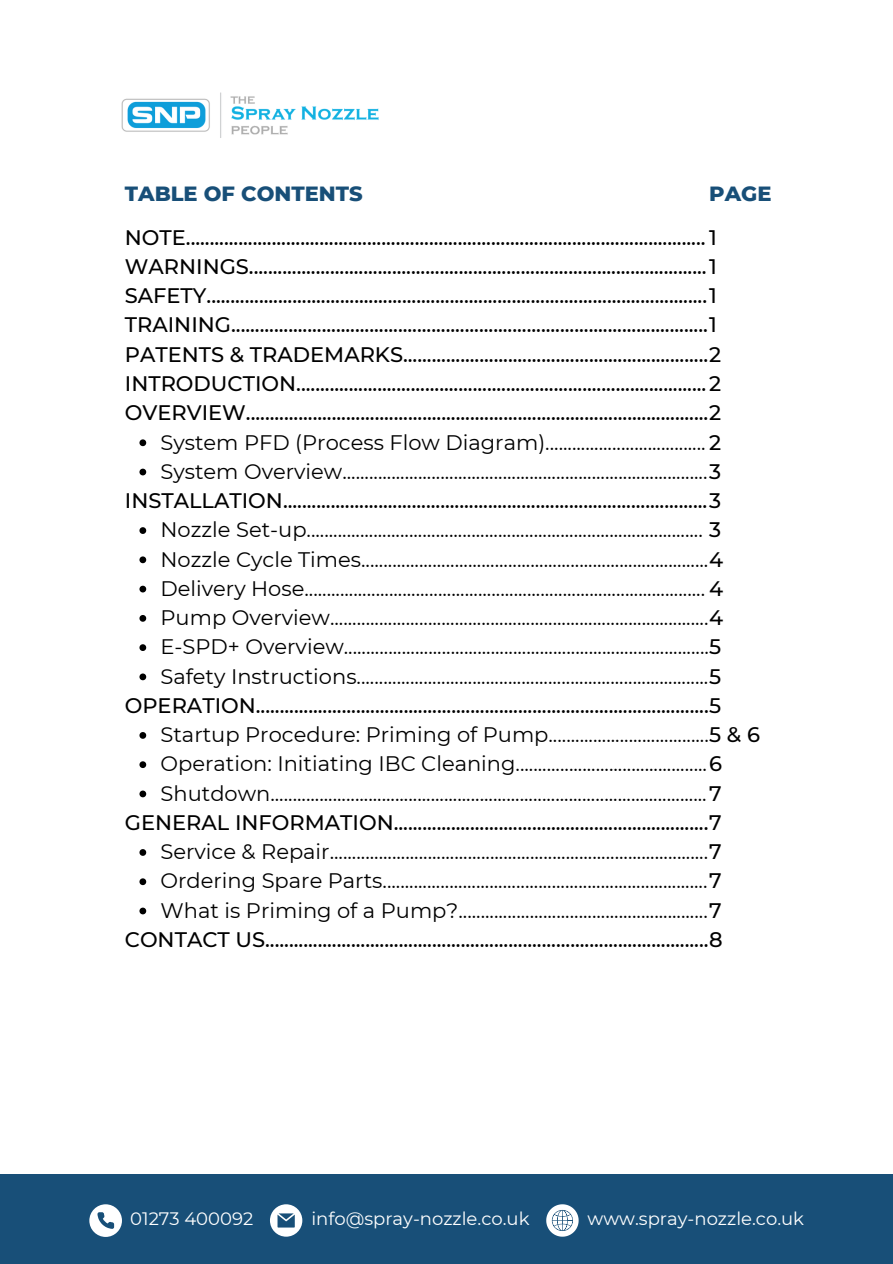
<style>
.page{position:relative;width:893px;height:1264px;background:#fff}
.page>*{position:absolute;margin:0;border:0;box-sizing:border-box;transform-origin:0 0}
.t1{font:21px "Montserrat";color:#000}
.t2{font:500 21px "Montserrat";color:#000}
.t3{font:800 21px "Montserrat";color:#184f78}
.t4{font:18px "Montserrat";color:#fff}
.s1{font-weight:500}
</style>
<div class="page">
<svg style="left:139px;top:439px;width:7px;height:7px"></svg>
<svg style="left:139px;top:468px;width:7px;height:7px"></svg>
<svg style="left:139px;top:527px;width:7px;height:7px"></svg>
<svg style="left:139px;top:556px;width:7px;height:7px"></svg>
<svg style="left:139px;top:585px;width:7px;height:7px"></svg>
<svg style="left:139px;top:615px;width:7px;height:6px"></svg>
<svg style="left:139px;top:644px;width:7px;height:7px"></svg>
<svg style="left:139px;top:673px;width:7px;height:7px"></svg>
<svg style="left:139px;top:732px;width:7px;height:6px"></svg>
<svg style="left:139px;top:761px;width:7px;height:7px"></svg>
<svg style="left:139px;top:790px;width:7px;height:7px"></svg>
<svg style="left:139px;top:849px;width:7px;height:6px"></svg>
<svg style="left:139px;top:878px;width:7px;height:7px"></svg>
<svg style="left:139px;top:907px;width:7px;height:7px"></svg>
<div style="left:0;top:1174px;width:892px;height:89px;background:#184f78"></div>
<svg style="left:89px;top:1204px;width:33px;height:32px"></svg>
<svg style="left:270px;top:1204px;width:32px;height:32px"></svg>
<svg style="left:546px;top:1204px;width:32px;height:32px"></svg>
<img style="left:122px;top:92px;width:257px;height:46px">
<p class="t3" style="left:125px;top:181px;width:239px">TABLE OF CONTENTS</p>
<p class="t2" style="left:125px;top:224px;width:593px">NOTE............................................................................................................. 1</p>
<p class="t2" style="left:125px;top:253px;width:593px">WARNINGS................................................................................................1</p>
<p class="t2" style="left:125px;top:283px;width:593px">SAFETY.........................................................................................................1</p>
<p class="t2" style="left:125px;top:312px;width:593px">TRAINING....................................................................................................1</p>
<p class="t2" style="left:125px;top:341px;width:598px">PATENTS &amp; TRADEMARKS................................................................2</p>
<p class="t2" style="left:125px;top:370px;width:598px">INTRODUCTION......................................................................................2</p>
<p class="t2" style="left:125px;top:400px;width:598px">OVERVIEW.................................................................................................2</p>
<p class="t1" style="left:160px;top:429px;width:562px">System PFD (Process Flow Diagram).................................... <span class="s1">2</span></p>
<p class="t1" style="left:160px;top:458px;width:562px">System Overview..................................................................................<span class="s1">3</span></p>
<p class="t2" style="left:125px;top:487px;width:598px">INSTALLATION.........................................................................................3</p>
<p class="t1" style="left:160px;top:517px;width:562px">Nozzle Set-up......................................................................................... <span class="s1">3</span></p>
<p class="t1" style="left:160px;top:546px;width:564px">Nozzle Cycle Times..............................................................................<span class="s1">4</span></p>
<p class="t1" style="left:160px;top:575px;width:564px">Delivery Hose.......................................................................................... <span class="s1">4</span></p>
<p class="t1" style="left:160px;top:604px;width:564px">Pump Overview.....................................................................................<span class="s1">4</span></p>
<p class="t1" style="left:160px;top:634px;width:562px">E-SPD+ Overview..................................................................................<span class="s1">5</span></p>
<p class="t1" style="left:160px;top:663px;width:562px">Safety Instructions...............................................................................<span class="s1">5</span></p>
<p class="t2" style="left:125px;top:692px;width:598px">OPERATION...............................................................................................5</p>
<p class="t1" style="left:160px;top:721px;width:601px">Startup Procedure: Priming of Pump....................................<span class="s1">5 &amp; 6</span></p>
<p class="t1" style="left:160px;top:751px;width:563px">Operation: Initiating IBC Cleaning...........................................<span class="s1">6</span></p>
<p class="t1" style="left:160px;top:780px;width:562px">Shutdown..................................................................................................<span class="s1">7</span></p>
<p class="t2" style="left:125px;top:809px;width:598px">GENERAL INFORMATION..................................................................7</p>
<p class="t1" style="left:160px;top:838px;width:562px">Service &amp; Repair.....................................................................................<span class="s1">7</span></p>
<p class="t1" style="left:160px;top:868px;width:562px">Ordering Spare Parts.........................................................................<span class="s1">7</span></p>
<p class="t1" style="left:160px;top:897px;width:562px">What is Priming of a Pump?........................................................<span class="s1">7</span></p>
<p class="t2" style="left:125px;top:926px;width:599px">CONTACT US.............................................................................................8</p>
<p class="t3" style="left:709px;top:181px;width:64px">PAGE</p>
<p class="t4" style="left:130px;top:1207px;width:124px">01273 400092</p>
<p class="t4" style="left:311px;top:1207px;width:220px">info@spray-nozzle.co.uk</p>
<p class="t4" style="left:587px;top:1207px;width:218px">www.spray-nozzle.co.uk</p>
</div>
